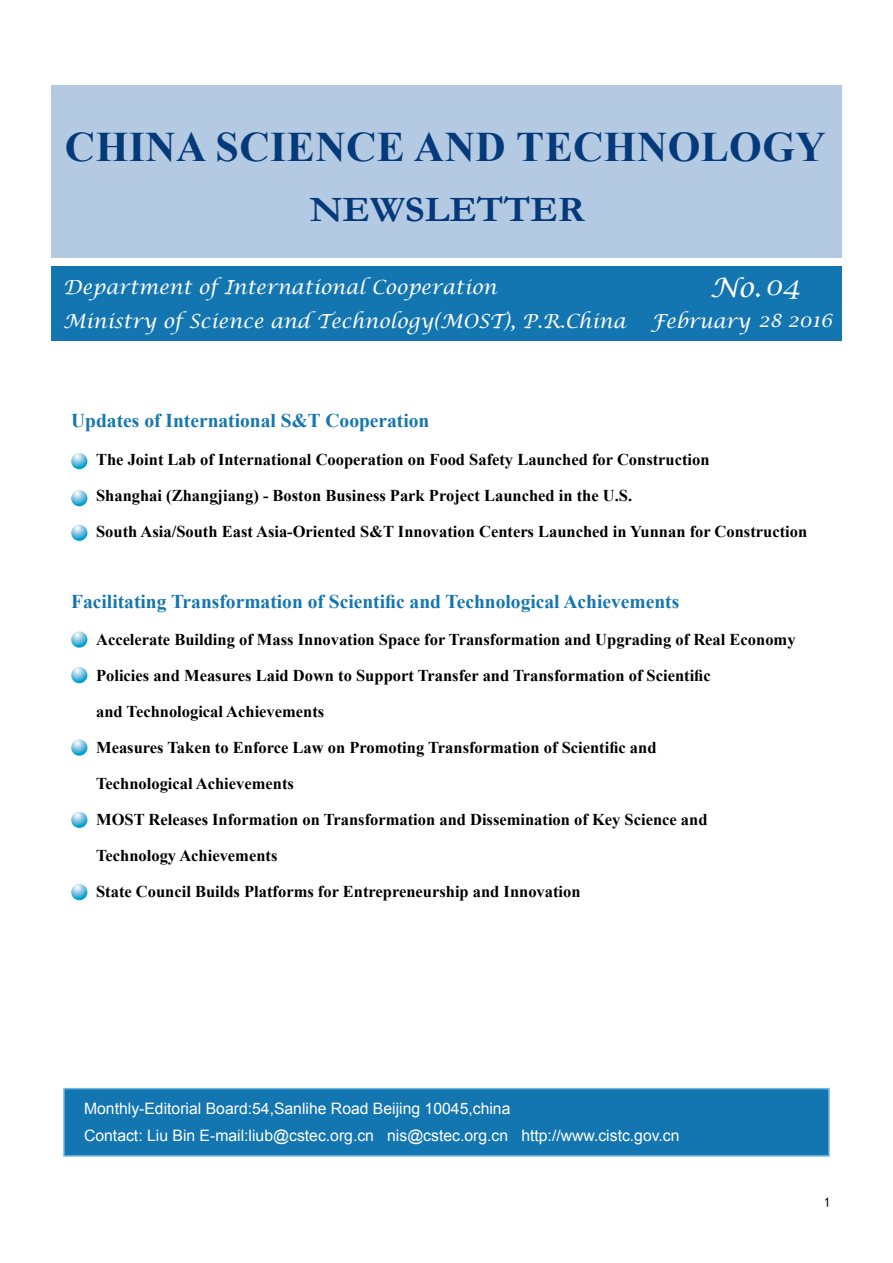
<style>
.page{position:relative;width:893px;height:1263px;background:#fff}
.page>*{position:absolute;margin:0;border:0;box-sizing:border-box;transform-origin:0 0}
.t1{font:700 42px "Times New Roman";letter-spacing:.01em;color:#053a7a}
.t2{font:700 36px "Garamond";color:#053a7a;scale:1.08 1}
.t3{font:italic 27px "Lucida Calligraphy";color:#fff}
.t4{font:700 19.5px "Times New Roman";color:#1376b0}
.t5{font:italic 19.5px "Lucida Calligraphy";color:#fff}
.t6{font:700 16.5px/36px "Times New Roman";color:#000}
.t7{font:15.75px/27px "Arial";color:#fff}
.t8{font:13.5px "Sim Hei";color:#000}
</style>
<div class="page">
<div style="left:51px;top:85px;width:791px;height:172px;background:#b4cae3"></div>
<div style="left:51px;top:266px;width:791px;height:75px;background:#1376b0"></div>
<div style="left:63px;top:1088px;width:767px;height:69px;background:#1376b0;border:2px solid #6fb8e4"></div>
<svg style="left:71px;top:453px;width:16px;height:16px"></svg>
<svg style="left:71px;top:525px;width:16px;height:16px"></svg>
<svg style="left:71px;top:490px;width:16px;height:16px"></svg>
<svg style="left:71px;top:631px;width:16px;height:17px"></svg>
<svg style="left:71px;top:739px;width:16px;height:17px"></svg>
<svg style="left:71px;top:667px;width:16px;height:16px"></svg>
<svg style="left:71px;top:812px;width:16px;height:16px"></svg>
<svg style="left:71px;top:884px;width:16px;height:16px"></svg>
<h1 class="t1" style="left:65px;top:118px;width:762px">CHINA SCIENCE AND TECHNOLOGY</h1>
<h2 class="t2" style="left:310px;top:185px;width:256px">NEWSLETTER</h2>
<p class="t5" style="left:63px;top:275px;width:435px">Department of International Cooperation</p>
<h3 class="t3" style="left:710px;top:271px;width:91px">No.04</h3>
<p class="t5" style="left:63px;top:309px;width:564px">Ministry of Science and Technology(MOST), P.R.China</p>
<p class="t5" style="left:651px;top:309px;width:183px">February 28 2016</p>
<p class="t4" style="left:71px;top:407px;width:360px">Updates of International S&amp;T Cooperation</p>
<p class="t6" style="left:96px;top:441px;width:713px">The Joint Lab of International Cooperation on Food Safety Launched for Construction<br>Shanghai (Zhangjiang) - Boston Business Park Project Launched in the U.S.<br>South Asia/South East Asia-Oriented S&amp;T Innovation Centers Launched in Yunnan for Construction</p>
<p class="t4" style="left:71px;top:588px;width:610px">Facilitating Transformation of Scientific and Technological Achievements</p>
<p class="t6" style="left:96px;top:621px;width:701px">Accelerate Building of Mass Innovation Space for Transformation and Upgrading of Real Economy Policies and Measures Laid Down to Support Transfer and Transformation of Scientific<br>and Technological Achievements<br>Measures Taken to Enforce Law on Promoting Transformation of Scientific and<br>Technological Achievements<br>MOST Releases Information on Transformation and Dissemination of Key Science and<br>Technology Achievements<br>State Council Builds Platforms for Entrepreneurship and Innovation</p>
<p class="t7" style="left:84px;top:1095px;width:597px">Monthly-Editorial Board:54,Sanlihe Road Beijing 10045,china<br>Contact: Liu Bin E-mail:liub@cstec.org.cn nis@cstec.org.cn http://www.cistc.gov.cn</p>
<p class="t8" style="left:824px;top:1195px;width:8px">1</p>
</div>
